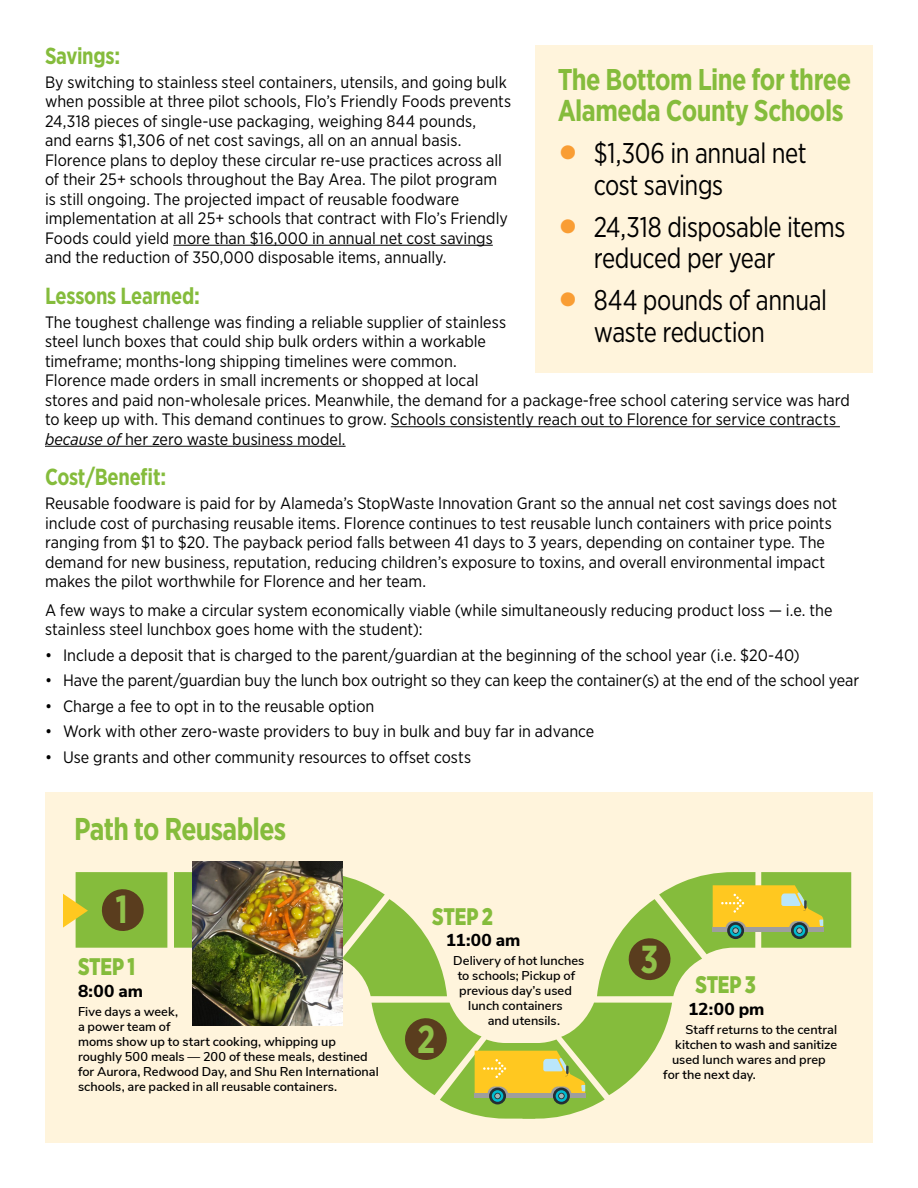
<style>
.page{position:relative;width:918px;height:1188px;background:#fff}
.page>*{position:absolute;margin:0;border:0;box-sizing:border-box;transform-origin:0 0}
.CS_20_Stop_Game{font:700 39px "Gotham Narrow";color:#90c14a;scale:.85 1}
.CS_20_Head_Large{font:700 31.5px "Gotham Narrow";letter-spacing:-.025em;color:#85bc3c;scale:.9 1}
.CS_20_Head_Small{font:700 30px/31.5px "Gotham Narrow";letter-spacing:-.02em;color:#85bc3c;scale:.9 1}
.CS_20_Highlight_Bull{font:28.5px/31.5px "Gotham Narrow";letter-spacing:-.015em;color:#000;scale:.9 1}
.CS_20_Stop{font:900 24px "Gotham Narrow";letter-spacing:-.01em;color:#85bc3c;scale:.85 1}
.CS20_Head_Green{font:700 23.25px "Gotham Narrow";letter-spacing:-.015em;color:#85bc3c;scale:.9 1}
.CS_20_Stop_Time{font:800 17.25px "Nunito Sans";letter-spacing:-.005em;color:#000}
.CS20_Text_Small_Biz{font:16.5px/19.5px "Gotham Narrow";color:#000}
.CS_20_Stop_Desc{font:600 12.75px/15px "Nunito Sans";color:#000}
.s1{font-style:italic}
.s2{font-family:"Nunito Sans";font-weight:600;font-size:39px;color:#f99d34}
</style>
<div class="page">
<hr style="left:173px;top:245px;width:320px;height:1px;background:#000">
<hr style="left:391px;top:426px;width:449px;height:1px;background:#000">
<hr style="left:45px;top:446px;width:301px;height:1px;background:#000">
<div style="left:536px;top:45px;width:337px;height:328px;background:#fff4dc"></div>
<div style="left:45px;top:792px;width:828px;height:351px;background:#fff4dc"></div>
<div style="left:76px;top:872px;width:91px;height:76px;background:#85bc3c"></div>
<div style="left:174px;top:872px;width:92px;height:76px;background:#85bc3c"></div>
<svg style="left:63px;top:894px;width:25px;height:34px"></svg>
<svg style="left:101px;top:889px;width:43px;height:42px"></svg>
<div style="left:761px;top:872px;width:90px;height:76px;background:#85bc3c"></div>
<svg style="left:343px;top:876px;width:104px;height:120px"></svg>
<img style="left:192px;top:861px;width:151px;height:165px">
<svg style="left:372px;top:1003px;width:300px;height:116px"></svg>
<hr style="left:712px;top:928px;width:112px;height:4px;background:#9e9e9e">
<svg style="left:597px;top:872px;width:226px;height:124px"></svg>
<p class="CS20_Head_Green" style="left:45px;top:40px;width:85px">Savings:</p>
<p class="CS20_Text_Small_Biz" style="left:45px;top:72px;width:468px">By switching to stainless steel containers, utensils, and going bulk when possible at three pilot schools, Flo’s Friendly Foods prevents 24,318 pieces of single-use packaging, weighing 844 pounds,<br>and earns $1,306 of net cost savings, all on an annual basis.<br>Florence plans to deploy these circular re-use practices across all of their 25+ schools throughout the Bay Area. The pilot program is still ongoing. The projected impact of reusable foodware implementation at all 25+ schools that contract with Flo’s Friendly Foods could yield more than $16,000 in annual net cost savings and the reduction of 350,000 disposable items, annually.</p>
<p class="CS20_Head_Green" style="left:45px;top:280px;width:174px">Lessons Learned:</p>
<p class="CS20_Text_Small_Biz" style="left:45px;top:312px;width:807px">The toughest challenge was finding a reliable supplier of stainless<br>steel lunch boxes that could ship bulk orders within a workable<br>timeframe; months-long shipping timelines were common.<br>Florence made orders in small increments or shopped at local<br>stores and paid non-wholesale prices. Meanwhile, the demand for a package-free school catering service was hard to keep up with. This demand continues to grow. Schools consistently reach out to Florence for service contracts <span class="s1">because of</span> her zero waste business model.</p>
<p class="CS20_Head_Green" style="left:45px;top:462px;width:136px">Cost/Benefit:</p>
<p class="CS20_Text_Small_Biz" style="left:45px;top:493px;width:794px">Reusable foodware is paid for by Alameda’s StopWaste Innovation Grant so the annual net cost savings does not include cost of purchasing reusable items. Florence continues to test reusable lunch containers with price points ranging from $1 to $20. The payback period falls between 41 days to 3 years, depending on container type. The demand for new business, reputation, reducing children’s exposure to toxins, and overall environmental impact makes the pilot worthwhile for Florence and her team.</p>
<p class="CS20_Text_Small_Biz" style="left:45px;top:600px;width:789px">A few ways to make a circular system economically viable (while simultaneously reducing product loss — i.e. the stainless steel lunchbox goes home with the student):</p>
<p class="CS20_Text_Small_Biz" style="left:45px;top:645px;width:756px">• Include a deposit that is charged to the parent/guardian at the beginning of the school year (i.e. $20-40)</p>
<p class="CS20_Text_Small_Biz" style="left:45px;top:670px;width:816px">• Have the parent/guardian buy the lunch box outright so they can keep the container(s) at the end of the school year</p>
<p class="CS20_Text_Small_Biz" style="left:45px;top:696px;width:331px">• Charge a fee to opt in to the reusable option</p>
<p class="CS20_Text_Small_Biz" style="left:45px;top:721px;width:551px">• Work with other zero-waste providers to buy in bulk and buy far in advance</p>
<p class="CS20_Text_Small_Biz" style="left:45px;top:747px;width:428px">• Use grants and other community resources to offset costs</p>
<p class="CS_20_Head_Small" style="left:558px;top:63px;width:328px">The Bottom Line for three<br>Alameda County Schools</p>
<p class="CS_20_Highlight_Bull" style="left:594px;top:137px;width:238px;text-indent:-36px"><span class="s2">•</span> $1,306 in annual net cost savings</p>
<p class="CS_20_Highlight_Bull" style="left:594px;top:211px;width:281px;text-indent:-36px"><span class="s2">•</span> 24,318 disposable items reduced per year</p>
<p class="CS_20_Highlight_Bull" style="left:594px;top:284px;width:261px;text-indent:-36px"><span class="s2">•</span> 844 pounds of annual waste reduction</p>
<p class="CS_20_Head_Large" style="left:74px;top:808px;width:237px">Path to Reusables</p>
<p class="CS_20_Stop_Game" style="left:116px;top:884px;width:16px">1</p>
<p class="CS_20_Stop" style="left:78px;top:951px;width:69px">STEP 1</p>
<p class="CS_20_Stop_Time" style="left:78px;top:978px;width:67px">8:00 am</p>
<p class="CS_20_Stop_Desc" style="left:78px;top:1003px;width:302px">Five days a week,<br>a power team of<br>moms show up to start cooking, whipping up roughly 500 meals — 200 of these meals, destined for Aurora, Redwood Day, and Shu Ren International schools, are packed in all reusable containers.</p>
<p class="CS_20_Stop" style="left:432px;top:900px;width:73px">STEP 2</p>
<p class="CS_20_Stop_Time" style="left:446px;top:928px;width:76px">11:00 am</p>
<p class="CS_20_Stop_Desc" style="left:453px;top:953px;width:133px">Delivery of hot lunches</p>
<p class="CS_20_Stop_Desc" style="left:458px;top:968px;width:119px">to schools; Pickup of</p>
<p class="CS_20_Stop_Desc" style="left:459px;top:983px;width:114px">previous day’s used</p>
<p class="CS_20_Stop_Desc" style="left:468px;top:998px;width:96px">lunch containers</p>
<p class="CS_20_Stop_Desc" style="left:488px;top:1013px;width:74px">and utensils.</p>
<p class="CS_20_Stop_Game" style="left:417px;top:1014px;width:23px">2</p>
<p class="CS_20_Stop_Game" style="left:641px;top:934px;width:23px">3</p>
<p class="CS_20_Stop" style="left:695px;top:969px;width:73px">STEP 3</p>
<p class="CS_20_Stop_Time" style="left:688px;top:996px;width:78px">12:00 pm</p>
<p class="CS_20_Stop_Desc" style="left:686px;top:1021px;width:153px">Staff returns to the central</p>
<p class="CS_20_Stop_Desc" style="left:675px;top:1036px;width:163px">kitchen to wash and sanitize</p>
<p class="CS_20_Stop_Desc" style="left:672px;top:1051px;width:155px">used lunch wares and prep</p>
<p class="CS_20_Stop_Desc" style="left:663px;top:1066px;width:94px">for the next day.</p>
</div>
